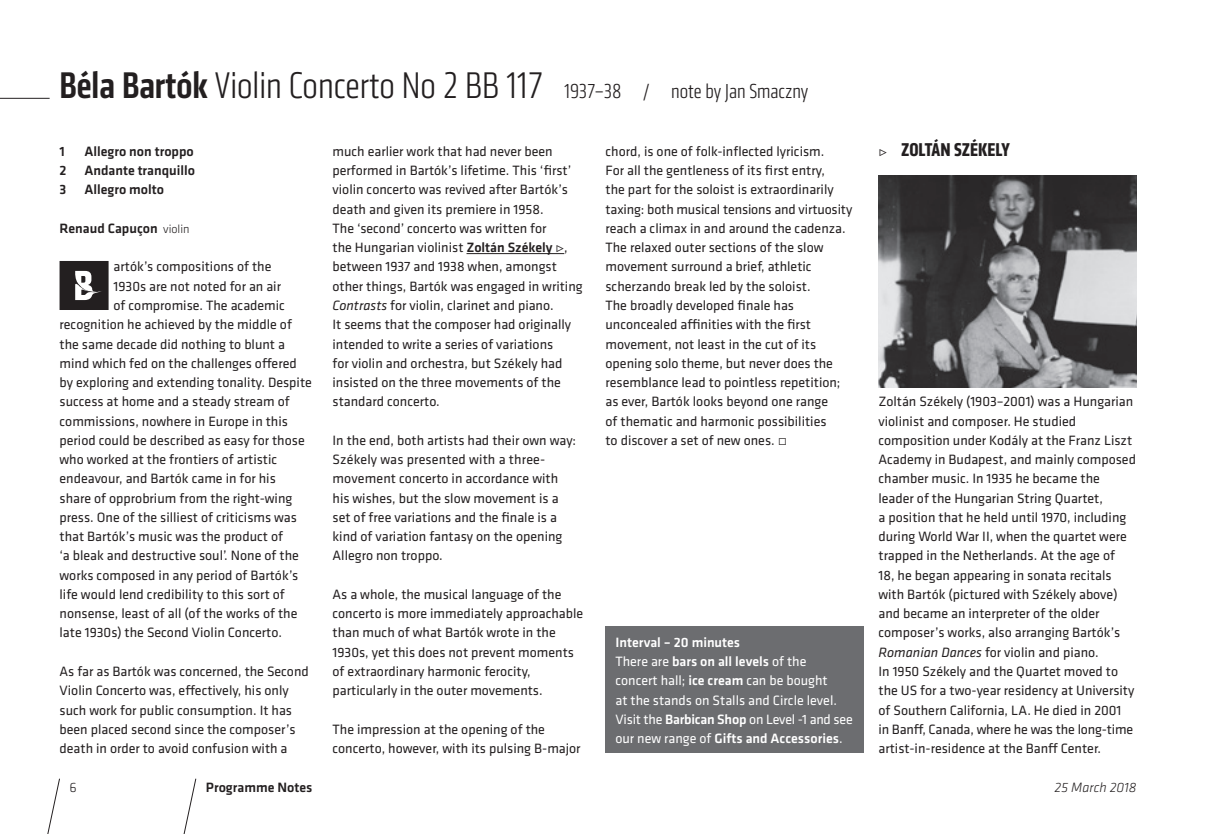
<style>
.page{position:relative;width:1216px;height:834px;background:#fff}
.page>*{position:absolute;margin:0;border:0;box-sizing:border-box;transform-origin:0 0}
.t1{font:300 21px "Klavika Condensed";color:#231f20}
.t2{font:700 19.25px "Klavika Condensed";color:#231f20}
.t3{font:14px/19.2px "Klavika";color:#231f20}
.t4{font:14px/19.2px "Klavika";color:#fff}
.t5{font:500 14px "Klavika";color:#231f20}
.t6{font:italic 300 14px "Klavika";color:#231f20}
.t7{font:300 14px "Klavika";color:#231f20}
.s1{font-weight:500;font-size:38.5px}
.s2{font-size:38.5px}
.s3{font-weight:300;font-size:12.25px}
.s4{font-weight:500}
.s5{font-style:italic}
.s6{font-family:"Klavika";font-weight:500;font-size:14px}
</style>
<div class="page">
<svg style="left:47px;top:778px;width:13px;height:55px"></svg>
<svg style="left:183px;top:778px;width:13px;height:55px"></svg>
<hr style="left:0;top:98px;width:50px;height:1px;background:#231f20">
<hr style="left:466px;top:253px;width:98px;height:1px;background:#231f20">
<svg style="left:60px;top:261px;width:49px;height:49px;background:#494546"></svg>
<div style="left:605px;top:626px;width:258px;height:127px;background:#6c6d70"></div>
<img style="left:878px;top:175px;width:258px;height:212px">
<h1 class="t1" style="left:60px;top:80px;width:750px"><span class="s1">Béla Bartók</span> <span class="s2">Violin Concerto No 2 BB 117</span> 1937–38 / note by Jan Smaczny</h1>
<p class="t5" style="left:60px;top:142px;width:7px">1</p>
<p class="t5" style="left:84px;top:142px;width:111px">Allegro non troppo</p>
<p class="t5" style="left:60px;top:161px;width:9px">2</p>
<p class="t5" style="left:84px;top:161px;width:112px">Andante tranquillo</p>
<p class="t5" style="left:60px;top:180px;width:8px">3</p>
<p class="t5" style="left:84px;top:180px;width:81px">Allegro molto</p>
<p class="t5" style="left:60px;top:219px;width:131px">Renaud Capuçon <span class="s3">violin</span></p>
<p class="t3" style="left:113px;top:257px;width:159px">artók’s compositions of the</p>
<p class="t3" style="left:113px;top:276px;width:169px">1930s are not noted for an air</p>
<p class="t3" style="left:113px;top:295px;width:173px">of compromise. The academic</p>
<p class="t3" style="left:60px;top:314px;width:234px">recognition he achieved by the middle of</p>
<p class="t3" style="left:60px;top:334px;width:227px">the same decade did nothing to blunt a</p>
<p class="t3" style="left:60px;top:353px;width:239px">mind which fed on the challenges offered</p>
<p class="t3" style="left:60px;top:372px;width:254px">by exploring and extending tonality. Despite</p>
<p class="t3" style="left:60px;top:391px;width:232px">success at home and a steady stream of</p>
<p class="t3" style="left:60px;top:411px;width:230px">commissions, nowhere in Europe in this</p>
<p class="t3" style="left:60px;top:430px;width:247px">period could be described as easy for those</p>
<p class="t3" style="left:60px;top:449px;width:219px">who worked at the frontiers of artistic</p>
<p class="t3" style="left:60px;top:468px;width:218px">endeavour, and Bartók came in for his</p>
<p class="t3" style="left:60px;top:488px;width:234px">share of opprobrium from the right-wing</p>
<p class="t3" style="left:60px;top:507px;width:239px">press. One of the silliest of criticisms was</p>
<p class="t3" style="left:60px;top:526px;width:225px">that Bartók’s music was the product of</p>
<p class="t3" style="left:60px;top:545px;width:241px">‘a bleak and destructive soul’. None of the</p>
<p class="t3" style="left:60px;top:565px;width:240px">works composed in any period of Bartók’s</p>
<p class="t3" style="left:60px;top:584px;width:227px">life would lend credibility to this sort of</p>
<p class="t3" style="left:60px;top:603px;width:239px">nonsense, least of all (of the works of the</p>
<p class="t3" style="left:60px;top:622px;width:224px">late 1930s) the Second Violin Concerto.</p>
<p class="t3" style="left:60px;top:661px;width:251px">As far as Bartók was concerned, the Second Violin Concerto was, effectively, his only such work for public consumption. It has been placed second since the composer’s death in order to avoid confusion with a</p>
<p class="t3" style="left:332px;top:141px;width:252px">much earlier work that had never been performed in Bartók’s lifetime. This ‘first’ violin concerto was revived after Bartók’s death and given its premiere in 1958.<br>The ‘second’ concerto was written for<br>the Hungarian violinist <span class="s4">Zoltán Székely •</span>, between 1937 and 1938 when, amongst other things, Bartók was engaged in writing <span class="s5">Contrasts</span> for violin, clarinet and piano.<br>It seems that the composer had originally intended to write a series of variations<br>for violin and orchestra, but Székely had insisted on the three movements of the standard concerto.</p>
<p class="t3" style="left:332px;top:430px;width:245px">In the end, both artists had their own way:<br>Székely was presented with a three&shy;movement concerto in accordance with his wishes, but the slow movement is a set of free variations and the finale is a kind of variation fantasy on the opening Allegro non troppo.</p>
<p class="t3" style="left:332px;top:584px;width:252px">As a whole, the musical language of the concerto is more immediately approachable than much of what Bartók wrote in the 1930s, yet this does not prevent moments of extraordinary harmonic ferocity, particularly in the outer movements.</p>
<p class="t3" style="left:332px;top:719px;width:249px">The impression at the opening of the concerto, however, with its pulsing B-major</p>
<p class="t3" style="left:605px;top:141px;width:248px">chord, is one of folk-inflected lyricism.<br>For all the gentleness of its first entry,<br>the part for the soloist is extraordinarily taxing: both musical tensions and virtuosity reach a climax in and around the cadenza.<br>The relaxed outer sections of the slow movement surround a brief, athletic scherzando break led by the soloist.<br>The broadly developed finale has unconcealed affinities with the first movement, not least in the cut of its opening solo theme, but never does the resemblance lead to pointless repetition; as ever, Bartók looks beyond one range<br>of thematic and harmonic possibilities<br>to discover a set of new ones. •</p>
<p class="t4" style="left:615px;top:632px;width:239px"><span class="s4">Interval – 20 minutes<br></span>There are <span class="s4">bars on all levels</span> of the<br>concert hall; <span class="s4">ice cream</span> can be bought<br>at the stands on Stalls and Circle level.<br>Visit the <span class="s4">Barbican Shop</span> on Level -1 and see our new range of <span class="s4">Gifts and Accessories</span>.</p>
<h2 class="t2" style="left:878px;top:137px;width:133px"><span class="s6">•</span> ZOLTÁN SZÉKELY</h2>
<p class="t3" style="left:878px;top:391px;width:259px">Zoltán Székely (1903–2001) was a Hungarian violinist and composer. He studied composition under Kodály at the Franz Liszt Academy in Budapest, and mainly composed chamber music. In 1935 he became the leader of the Hungarian String Quartet,<br>a position that he held until 1970, including during World War II, when the quartet were trapped in the Netherlands. At the age of<br>18, he began appearing in sonata recitals with Bartók (pictured with Székely above) and became an interpreter of the older composer’s works, also arranging Bartók’s <span class="s5">Romanian Dances</span> for violin and piano.<br>In 1950 Székely and the Quartet moved to the US for a two-year residency at University of Southern California, LA. He died in 2001<br>in Banff, Canada, where he was the long-time artist-in-residence at the Banff Center.</p>
<p class="t7" style="left:69px;top:778px;width:9px">6</p>
<p class="t5" style="left:206px;top:777px;width:108px">Programme Notes</p>
<p class="t6" style="left:1054px;top:778px;width:83px">25 March 2018</p>
</div>
